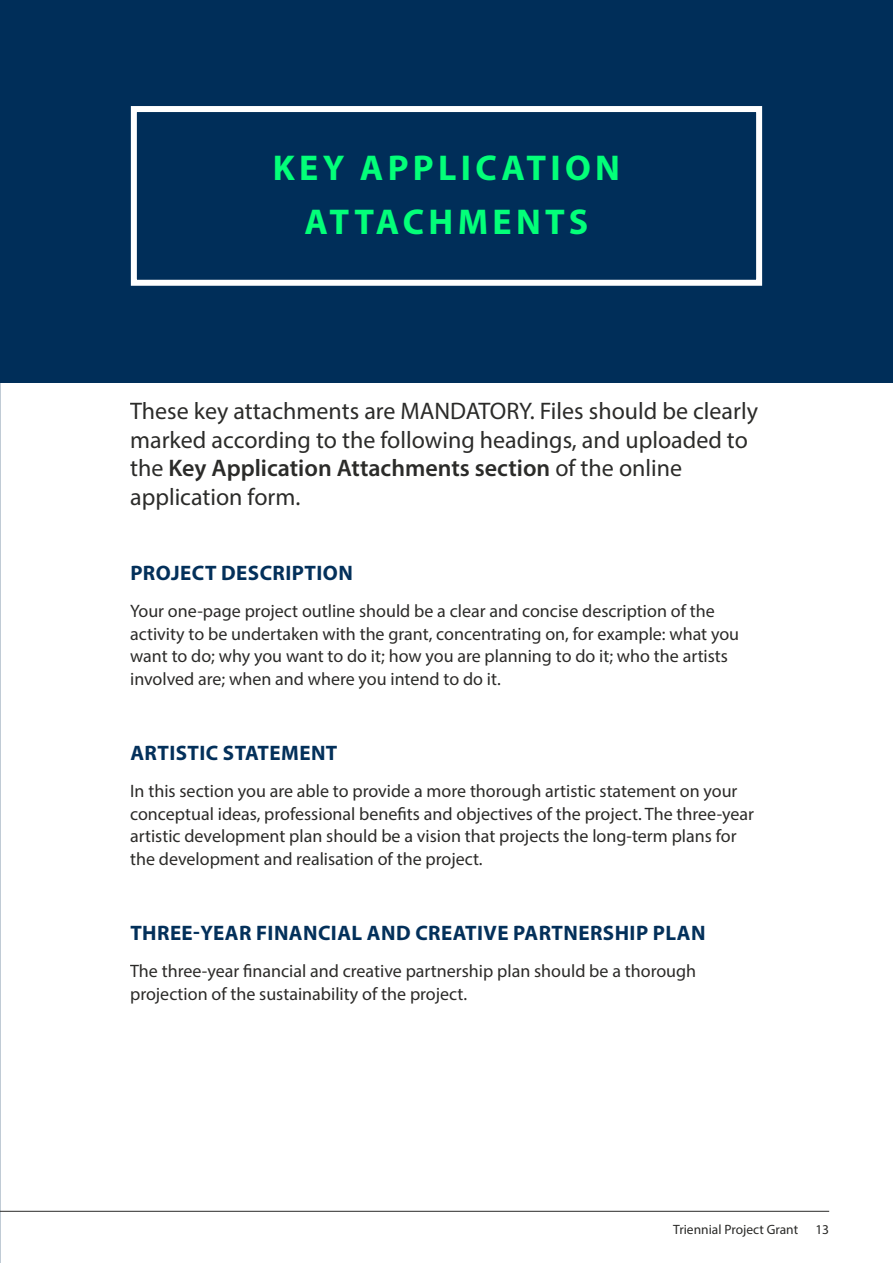
<style>
.page{position:relative;width:893px;height:1263px;background:#fff}
.page>*{position:absolute;margin:0;border:0;box-sizing:border-box;transform-origin:0 0}
.t1{font:700 36px/54px "Myriad Pro";letter-spacing:.12em;color:#03ff79;text-align:center}
.t2{font:24px/28.5px "Myriad Pro";color:#292927}
.t3{font:700 21px "Myriad Pro";letter-spacing:.02em;color:#002e59}
.t4{font:18px/22.5px "Myriad Pro";color:#292826}
.t5{font:13.5px "Myriad Pro";color:#292927}
.s1{font-weight:600}
</style>
<div class="page">
<div style="left:0;top:0;width:893px;height:382px;background:#002e59"></div>
<div style="left:131px;top:106px;width:631px;height:180px;border:6px solid #fff"></div>
<hr style="left:0;top:1211px;width:829px;height:1px;background:#292927">
<h1 class="t1" style="left:273px;top:140px;width:349px">KEY APPLICATION<br>ATTACHMENTS</h1>
<h2 class="t2" style="left:130px;top:396px;width:629px">These key attachments are MANDATORY. Files should be clearly marked according to the following headings, and uploaded to the <span class="s1">Key Application Attachments section</span> of the online application form.</h2>
<p class="t3" style="left:130px;top:559px;width:224px">PROJECT DESCRIPTION</p>
<p class="t4" style="left:130px;top:599px;width:611px">Your one-page project outline should be a clear and concise description of the activity to be undertaken with the grant, concentrating on, for example: what you want to do; why you want to do it; how you are planning to do it; who the artists involved are; when and where you intend to do it.</p>
<p class="t3" style="left:130px;top:739px;width:209px">ARTISTIC STATEMENT</p>
<p class="t4" style="left:130px;top:779px;width:625px">In this section you are able to provide a more thorough artistic statement on your conceptual ideas, professional benefits and objectives of the project. The three-year artistic development plan should be a vision that projects the long-term plans for the development and realisation of the project.</p>
<p class="t3" style="left:130px;top:919px;width:577px">THREE-YEAR FINANCIAL AND CREATIVE PARTNERSHIP PLAN</p>
<p class="t4" style="left:130px;top:959px;width:568px">The three-year financial and creative partnership plan should be a thorough projection of the sustainability of the project.</p>
<p class="t5" style="left:673px;top:1221px;width:126px">Triennial Project Grant</p>
<p class="t5" style="left:815px;top:1221px;width:15px">13</p>
</div>
